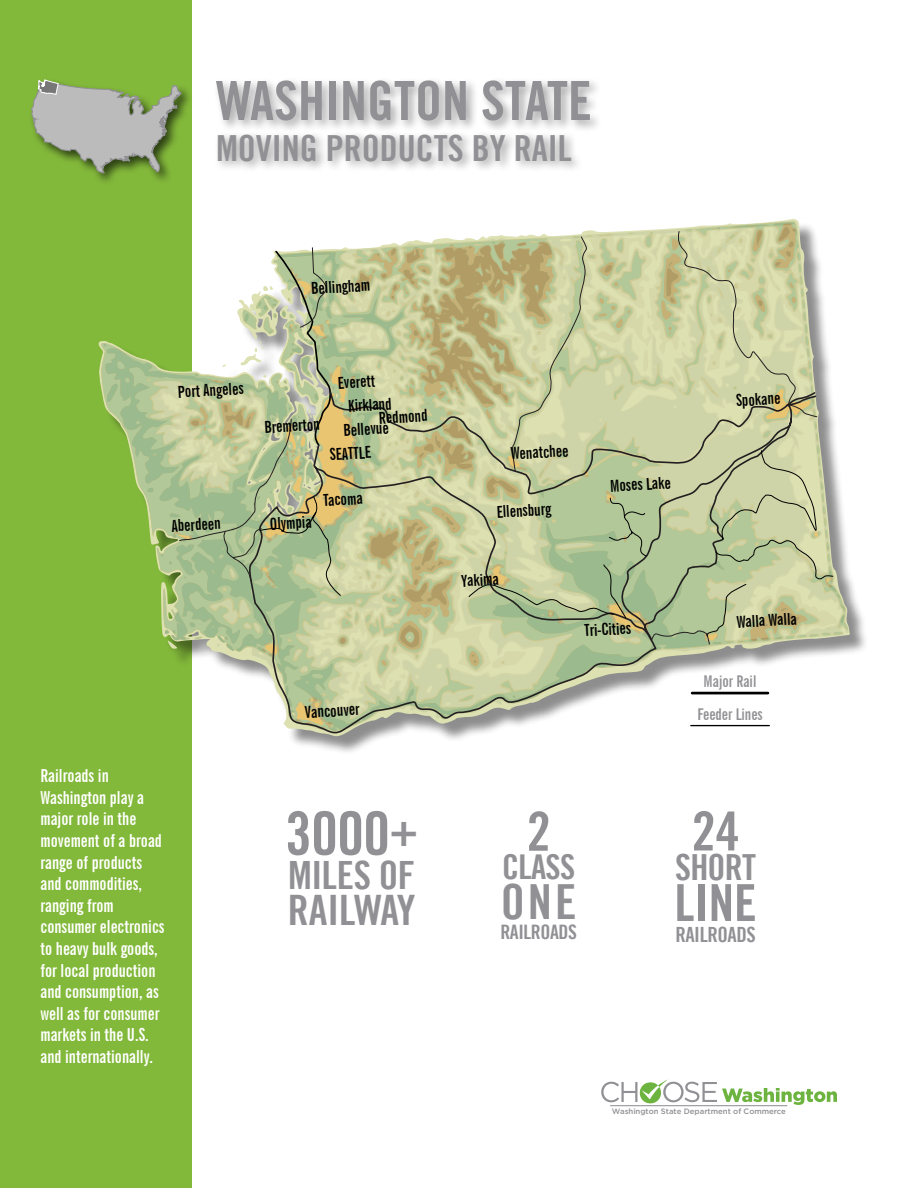
<style>
.page{position:relative;width:918px;height:1188px;background:#fff}
.page>*{position:absolute;margin:0;border:0;box-sizing:border-box;transform-origin:0 0}
.t1{font:60px "Trade Gothic LT Bold Cond Twenty";color:#919195}
.t2{font:54px "Trade Gothic LT Bold Cond Twenty";color:#919195}
.t3{font:51px "Trade Gothic LT Bold Cond Twenty";color:#919195}
.t4{font:48.45px "Trade Gothic LT Bold Cond Twenty";color:#919195}
.t5{font:42px "Trade Gothic LT Bold Cond Twenty";letter-spacing:-.02em;color:#919195}
.t6{font:39px "Trade Gothic LT Bold Cond Twenty";letter-spacing:-.01em;color:#919195}
.t7{font:36px "Trade Gothic LT Bold Cond Twenty";color:#919195}
.t8{font:34.2px "Trade Gothic LT Bold Cond Twenty";letter-spacing:-.02em;color:#919195}
.t9{font:21px "Trade Gothic LT Bold Cond Twenty";letter-spacing:-.02em;color:#919195}
.t10{font:19.95px "Trade Gothic LT Bold Cond Twenty";letter-spacing:-.02em;color:#919195}
.t11{font:700 extra-condensed 18px/21.6px "News Gothic BT";color:#fff}
.t12{font:700 extra-condensed 16.5px/23.5px "News Gothic BT";color:#000}
.t13{font:700 extra-condensed 16.2px/32.4px "News Gothic BT";color:#919195;text-align:center}
.t14{font:500 7.8px "Gotham";color:#919195}
.s1{font-size:48px}
</style>
<div class="page">
<div style="left:0;top:0;width:191px;height:1188px;background:#83b93b"></div>
<hr style="left:610px;top:1105px;width:177px;height:1px;background:#919195">
<svg style="left:601px;top:1079px;width:236px;height:26px"></svg>
<div style="left:213px;top:76px;width:389px;height:57px;background:#000;opacity:.35"></div>
<div style="left:101px;top:222px;width:767px;height:533px;background:#000;opacity:.45"></div>
<svg style="left:104px;top:222px;width:742px;height:509px"></svg>
<svg style="left:190px;top:223px;width:642px;height:501px"></svg>
<svg style="left:247px;top:596px;width:409px;height:141px"></svg>
<svg style="left:179px;top:247px;width:151px;height:296px"></svg>
<svg style="left:328px;top:389px;width:489px;height:253px"></svg>
<svg style="left:511px;top:236px;width:307px;height:236px"></svg>
<svg style="left:651px;top:231px;width:148px;height:414px"></svg>
<svg style="left:222px;top:496px;width:119px;height:100px"></svg>
<svg style="left:468px;top:493px;width:179px;height:126px"></svg>
<svg style="left:705px;top:450px;width:129px;height:187px"></svg>
<hr style="left:692px;top:692px;width:76px;height:2px;background:#000">
<hr style="left:691px;top:725px;width:78px;height:1px;background:#000">
<div style="left:214px;top:130px;width:370px;height:43px;background:#000;opacity:.35"></div>
<div style="left:29px;top:77px;width:165px;height:109px;background:#000;opacity:.65"></div>
<svg style="left:31px;top:79px;width:150px;height:95px"></svg>
<h2 class="t2" style="left:216px;top:68px;width:377px">WASHINGTON STATE</h2>
<h3 class="t7" style="left:216px;top:126px;width:357px">MOVING PRODUCTS BY RAIL</h3>
<p class="t12" style="left:311px;top:276px;width:60px;rotate:-3deg">Bellingham</p>
<p class="t12" style="left:177px;top:380px;width:67px;rotate:-3deg">Port Angeles</p>
<p class="t12" style="left:171px;top:514px;width:51px;rotate:-3deg">Aberdeen</p>
<p class="t12" style="left:337px;top:371px;width:39px;rotate:-3deg">Everett</p>
<p class="t12" style="left:328px;top:419px;width:62px;text-indent:15px;rotate:-3deg">Bellevue<br>SEATTLE</p>
<p class="t12" style="left:323px;top:488px;width:41px;rotate:-3deg">Tacoma</p>
<p class="t12" style="left:348px;top:394px;width:45px;rotate:-3deg">Kirkland</p>
<p class="t12" style="left:378px;top:406px;width:50px;rotate:-3deg">Redmond</p>
<p class="t12" style="left:264px;top:415px;width:57px;rotate:-3deg">Bremerton</p>
<p class="t12" style="left:269px;top:512px;width:43px;rotate:-3deg">Olympia</p>
<p class="t11" style="left:40px;top:765px;width:126px">Railroads in<br>Washington play a major role in the movement of a broad range of products and commodities, ranging from consumer electronics to heavy bulk goods, for local production and consumption, as well as for consumer markets in the U.S. and internationally.</p>
<p class="t12" style="left:304px;top:700px;width:56px;rotate:-3deg">Vancouver</p>
<h1 class="t1" style="left:285px;top:797px;width:134px">3000<span class="s1">+</span></h1>
<h3 class="t6" style="left:288px;top:852px;width:129px">MILES OF</h3>
<h3 class="t5" style="left:288px;top:885px;width:129px">RAILWAY</h3>
<p class="t12" style="left:510px;top:442px;width:59px;rotate:-3deg">Wenatchee</p>
<p class="t12" style="left:496px;top:500px;width:56px;rotate:-3deg">Ellensburg</p>
<p class="t12" style="left:609px;top:474px;width:62px;rotate:-3deg">Moses Lake</p>
<p class="t12" style="left:461px;top:569px;width:39px;rotate:-3deg">Yakima</p>
<p class="t12" style="left:584px;top:618px;width:48px;rotate:-3deg">Tri-Cities</p>
<p class="t12" style="left:735px;top:388px;width:46px;rotate:-3deg">Spokane</p>
<p class="t12" style="left:736px;top:610px;width:62px;rotate:-3deg">Walla Walla</p>
<p class="t13" style="left:697px;top:665px;width:67px">Major Rail<br>Feeder Lines</p>
<h2 class="t2" style="left:527px;top:799px;width:25px">2</h2>
<h3 class="t8" style="left:502px;top:846px;width:75px">CLASS</h3>
<h3 class="t4" style="left:501px;top:872px;width:77px">ONE</h3>
<p class="t10" style="left:500px;top:920px;width:78px">RAILROADS</p>
<h2 class="t2" style="left:692px;top:798px;width:49px">24</h2>
<h3 class="t7" style="left:675px;top:846px;width:83px">SHORT</h3>
<h3 class="t3" style="left:675px;top:872px;width:84px">LINE</h3>
<p class="t9" style="left:675px;top:922px;width:82px">RAILROADS</p>
<p class="t14" style="left:612px;top:1107px;width:176px">Washington State Department of Commerce</p>
</div>
